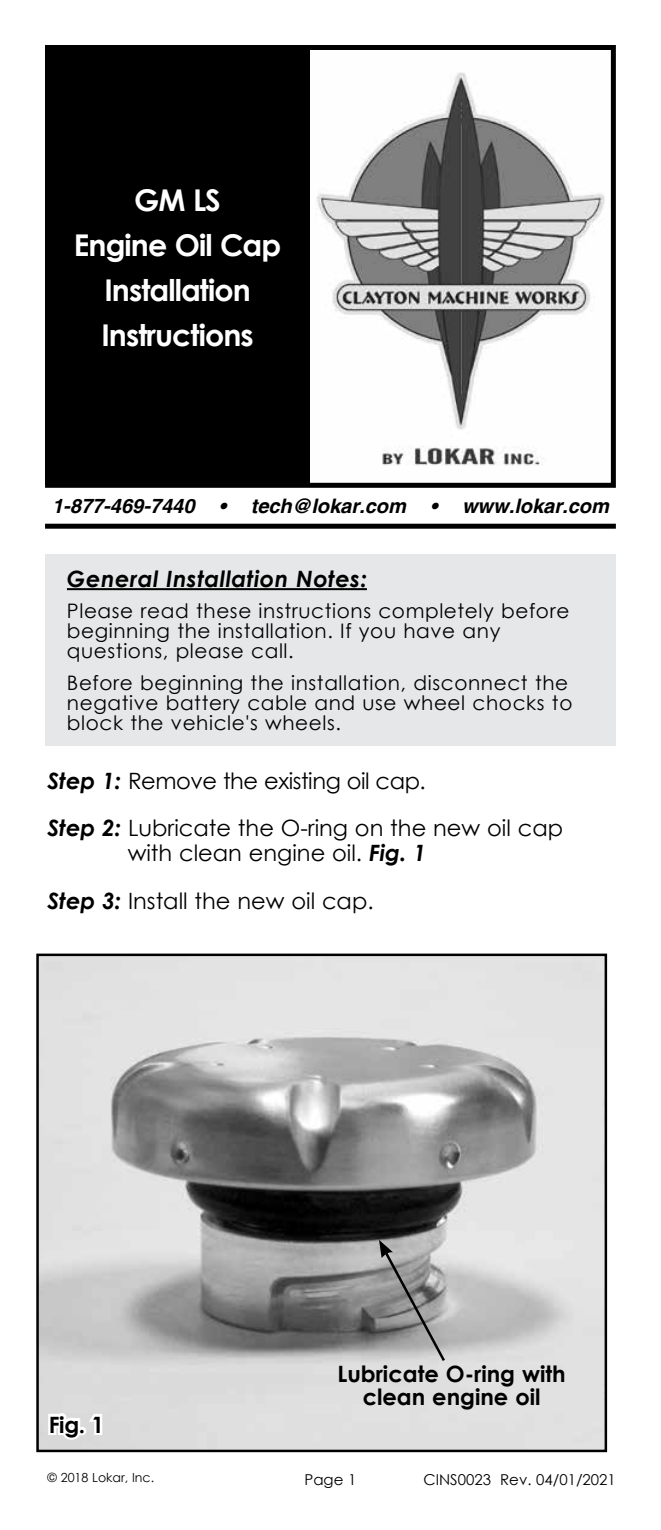
<style>
.page{position:relative;width:661px;height:1530px;background:#fff}
.page>*{position:absolute;margin:0;border:0;box-sizing:border-box;transform-origin:0 0}
.t1{font:700 30px/45px "Century Gothic";letter-spacing:-.03em;color:#fff;text-align:center}
.t2{font:22.5px/47.5px "Century Gothic";color:#000}
.t3{font:700 22.5px/22.5px "Century Gothic";color:#000;text-align:center}
.t4{font:italic 700 22.5px "Century Gothic";letter-spacing:.02em;color:#000}
.t5{font:20px/20px "Century Gothic";letter-spacing:.03em;color:#000}
.t6{font:italic 700 20px "Helvetica";color:#000}
.t7{font:15px "Century Gothic";color:#000}
.t8{font:12.5px "Century Gothic";color:#000}
.s1{font-weight:700;font-style:italic}
</style>
<div class="page">
<div style="left:45px;top:554px;width:570px;height:192px;background:#e6e7e8"></div>
<hr style="left:67px;top:588px;width:299px;height:2px;background:#000">
<div style="left:45px;top:524px;width:570px;height:5px;background:#000"></div>
<img style="left:316px;top:72px;width:289px;height:394px">
<div style="left:45px;top:45px;width:570px;height:443px;border:5px solid #000"></div>
<div style="left:45px;top:45px;width:265px;height:439px;background:#000"></div>
<img style="left:39px;top:957px;width:564px;height:492px">
<div style="left:36px;top:954px;width:570px;height:498px;border:2px solid #000"></div>
<svg style="left:46px;top:1409px;width:59px;height:34px"></svg>
<svg style="left:378px;top:1240px;width:69px;height:124px;background:#9c9c9c"></svg>
<h1 class="t1" style="left:74px;top:176px;width:209px">GM LS<br>Engine Oil Cap<br>Installation<br>Instructions</h1>
<p class="t6" style="left:52px;top:494px;width:558px">1-877-469-7440 • tech@lokar.com • www.lokar.com</p>
<p class="t4" style="left:67px;top:562px;width:301px">General Installation Notes:</p>
<p class="t5" style="left:67px;top:601px;width:503px">Please read these instructions completely before beginning the installation. If you have any questions, please call.</p>
<p class="t5" style="left:67px;top:672px;width:506px">Before beginning the installation, disconnect the negative battery cable and use wheel chocks to block the vehicle's wheels.</p>
<p class="t2" style="left:48px;top:756px;width:516px"><span class="s1">Step 1:</span> Remove the existing oil cap.<br><span class="s1">Step 2:</span> Lubricate the O-ring on the new oil cap</p>
<p class="t2" style="left:48px;top:829px;width:379px;text-indent:80px">with clean engine oil. <span class="s1">Fig. 1<br>Step 3:</span> Install the new oil cap.</p>
<p class="t3" style="left:49px;top:1412px;width:57px">Fig. 1</p>
<p class="t3" style="left:337px;top:1362px;width:230px">Lubricate O-ring with clean engine oil</p>
<p class="t8" style="left:48px;top:1469px;width:108px">© 2018 Lokar, Inc.</p>
<p class="t7" style="left:423px;top:1469px;width:194px">CINS0023 Rev. 04/01/2021</p>
<p class="t7" style="left:304px;top:1469px;width:53px">Page 1</p>
</div>
